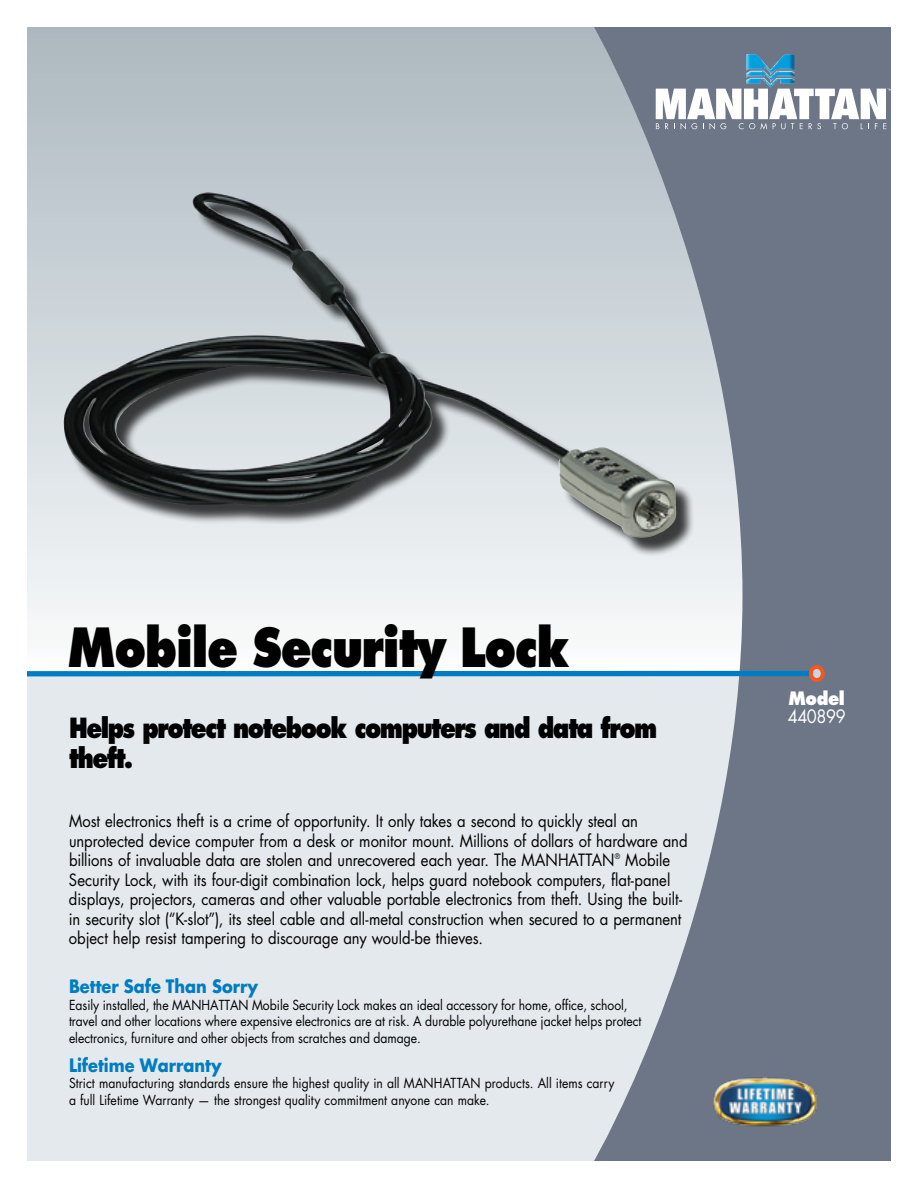
<style>
.page{position:relative;width:918px;height:1188px;background:#fff}
.page>*{position:absolute;margin:0;border:0;box-sizing:border-box;transform-origin:0 0}
.t1{font:800 52.5px "Futura Std";letter-spacing:-.03em;color:#000;scale:.85 1}
.t2{font:800 27px/30px "Futura Std";letter-spacing:-.06em;color:#000;scale:.85 1}
.t3{font:700 18px "Futura Std";color:#007cc2;scale:.9 1}
.t4{font:18px "Futura Std";letter-spacing:-.025em;color:#fff;scale:.9 1}
.t5{font:800 18px "Futura Std";color:#fff;scale:.9 1}
.t6{font:16.5px/19.5px "Futura Std";letter-spacing:-.005em;color:#000;scale:.9 1}
.t7{font:13.5px/16.5px "Futura Std";color:#000;scale:.9 1}
.t8{font:7.5px "Futura Std";color:#000;scale:.9 1}
</style>
<div class="page">
<div style="left:27px;top:27px;width:733px;height:645px;background:linear-gradient(to bottom,#abb8bf,#f9fbfc)"></div>
<div style="left:27px;top:674px;width:729px;height:487px;background:#e3e9ec"></div>
<svg style="left:594px;top:27px;width:297px;height:1134px;fill:#6d7686"></svg>
<div style="left:27px;top:671px;width:785px;height:5px;background:#007cc2"></div>
<div style="left:811px;top:667px;width:12px;height:13px;background:#ccd6db;border-radius:50%"></div>
<div style="left:809px;top:665px;width:16px;height:17px;border:4px solid #f15822;border-radius:50%"></div>
<img style="left:714px;top:1077px;width:103px;height:50px">
<svg style="left:656px;top:89px;width:235px;height:40px"></svg>
<img style="left:746px;top:54px;width:16px;height:17px">
<img style="left:778px;top:54px;width:15px;height:16px">
<img style="left:762px;top:61px;width:4px;height:22px">
<img style="left:775px;top:61px;width:3px;height:22px">
<img style="left:766px;top:64px;width:3px;height:19px">
<img style="left:772px;top:64px;width:3px;height:22px">
<img style="left:769px;top:68px;width:3px;height:16px">
<img style="left:746px;top:74px;width:16px;height:10px">
<img style="left:778px;top:74px;width:17px;height:10px">
<div style="left:66px;top:194px;width:670px;height:402px;background:#000;opacity:.75"></div>
<img style="left:62px;top:192px;width:615px;height:348px">
<h1 class="t1" style="left:68px;top:614px;width:592px">Mobile Security Lock</h1>
<h2 class="t2" style="left:69px;top:713px;width:694px">Helps protect notebook computers and data from theft.</h2>
<p class="t6" style="left:69px;top:812px;width:689px">Most electronics theft is a crime of opportunity. It only takes a second to quickly steal an unprotected device computer from a desk or monitor mount. Millions of dollars of hardware and billions of invaluable data are stolen and unrecovered each year. The MANHATTAN</p>
<p class="t6" style="left:69px;top:851px;width:683px;text-indent:556px">Mobile Security Lock, with its four-digit combination lock, helps guard notebook computers, flat-panel displays, projectors, cameras and other valuable portable electronics from theft. Using the built&shy;in security slot (“K-slot”), its steel cable and all-metal construction when secured to a permanent object help resist tampering to discourage any would-be thieves.</p>
<p class="t3" style="left:69px;top:974px;width:212px">Better Safe Than Sorry</p>
<p class="t7" style="left:69px;top:997px;width:638px">Easily installed, the MANHATTAN Mobile Security Lock makes an ideal accessory for home, office, school, travel and other locations where expensive electronics are at risk. A durable polyurethane jacket helps protect electronics, furniture and other objects from scratches and damage.</p>
<p class="t3" style="left:69px;top:1053px;width:171px">Lifetime Warranty</p>
<p class="t7" style="left:69px;top:1075px;width:608px">Strict manufacturing standards ensure the highest quality in all MANHATTAN products. All items carry a full Lifetime Warranty — the strongest quality commitment anyone can make.</p>
<p class="t8" style="left:615px;top:851px;width:8px">®</p>
<p class="t5" style="left:788px;top:687px;width:64px">Model</p>
<p class="t4" style="left:788px;top:705px;width:66px">440899</p>
</div>
